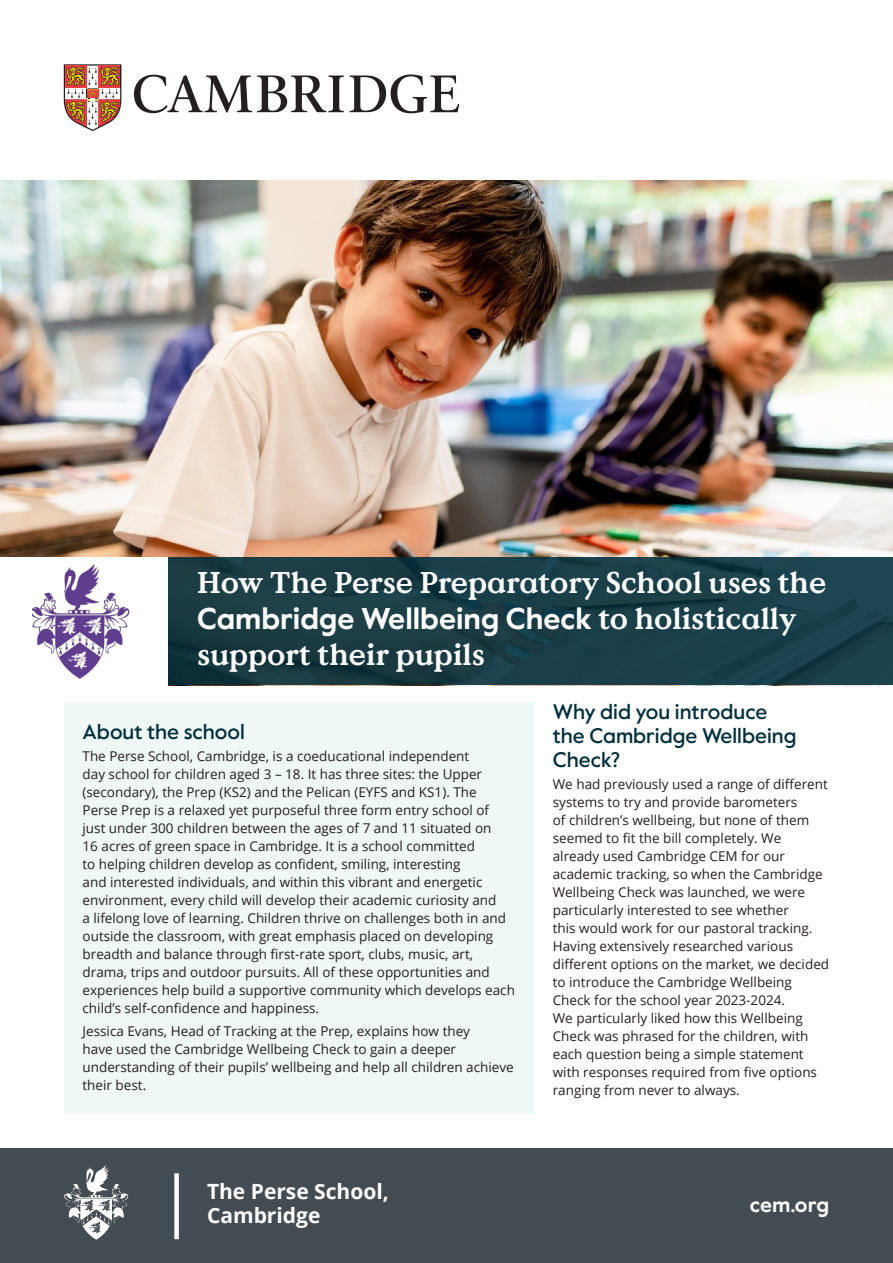
<style>
.page{position:relative;width:893px;height:1263px;background:#fff}
.page>*{position:absolute;margin:0;border:0;box-sizing:border-box;transform-origin:0 0}
.Heading_Value_Serif{font:700 30px/36px "Value Serif Pro";color:#fff}
.Subheads_Value_Sans_14pt{font:500 21px/24px "Value Sans Pro";color:#002e3c}
.Body_Text_Open_Sans_9pt{font:700 21px/24px "Open Sans";color:#fff}
.Web_address_Value_Sans_Bold{font:700 21px "Value Sans Pro";color:#fff}
.Body_Text_Open_Sans_9pt-2{font:13.5px/18px "Open Sans";color:#231f20}
.s1{font-family:"Value Sans Pro"}
</style>
<div class="page">
<div style="left:64px;top:702px;width:470px;height:412px;background:#edf7f6"></div>
<div style="left:0;top:1149px;width:893px;height:114px;background:#434b53"></div>
<div style="left:174px;top:1173px;width:5px;height:66px;background:#fff"></div>
<img style="left:0;top:181px;width:893px;height:376px">
<svg style="left:168px;top:557px;width:725px;height:128px;background:#193d46"></svg>
<img style="left:32px;top:564px;width:98px;height:114px">
<img style="left:64px;top:1166px;width:65px;height:73px">
<svg style="left:350px;top:74px;width:109px;height:39px"></svg>
<svg style="left:134px;top:75px;width:210px;height:38px"></svg>
<svg style="left:64px;top:64px;width:57px;height:67px"></svg>
<p class="Heading_Value_Serif" style="left:197px;top:566px;width:631px">How The Perse Preparatory School uses the<br><span class="s1">Cambridge Wellbeing Check</span> to holistically support their pupils</p>
<p class="Subheads_Value_Sans_14pt" style="left:553px;top:700px;width:245px">Why did you introduce the Cambridge Wellbeing<br>Check?</p>
<p class="Body_Text_Open_Sans_9pt-2" style="left:553px;top:775px;width:278px">We had previously used a range of different systems to try and provide barometers<br>of children’s wellbeing, but none of them seemed to fit the bill completely. We already used Cambridge CEM for our academic tracking, so when the Cambridge Wellbeing Check was launched, we were particularly interested to see whether<br>this would work for our pastoral tracking.<br>Having extensively researched various different options on the market, we decided to introduce the Cambridge Wellbeing Check for the school year 2023-2024.<br>We particularly liked how this Wellbeing Check was phrased for the children, with each question being a simple statement with responses required from five options ranging from never to always.</p>
<p class="Subheads_Value_Sans_14pt" style="left:83px;top:720px;width:164px">About the school</p>
<p class="Body_Text_Open_Sans_9pt-2" style="left:83px;top:747px;width:434px">The Perse School, Cambridge, is a coeducational independent<br>day school for children aged 3 – 18. It has three sites: the Upper (secondary), the Prep (KS2) and the Pelican (EYFS and KS1). The Perse Prep is a relaxed yet purposeful three form entry school of just under 300 children between the ages of 7 and 11 situated on<br>16 acres of green space in Cambridge. It is a school committed<br>to helping children develop as confident, smiling, interesting<br>and interested individuals, and within this vibrant and energetic environment, every child will develop their academic curiosity and<br>a lifelong love of learning. Children thrive on challenges both in and outside the classroom, with great emphasis placed on developing breadth and balance through first-rate sport, clubs, music, art, drama, trips and outdoor pursuits. All of these opportunities and experiences help build a supportive community which develops each child’s self-confidence and happiness.</p>
<p class="Body_Text_Open_Sans_9pt-2" style="left:83px;top:1021px;width:433px">Jessica Evans, Head of Tracking at the Prep, explains how they<br>have used the Cambridge Wellbeing Check to gain a deeper understanding of their pupils’ wellbeing and help all children achieve their best.</p>
<p class="Body_Text_Open_Sans_9pt" style="left:207px;top:1179px;width:183px">The Perse School,<br>Cambridge</p>
<p class="Web_address_Value_Sans_Bold" style="left:750px;top:1191px;width:81px">cem.org</p>
</div>
